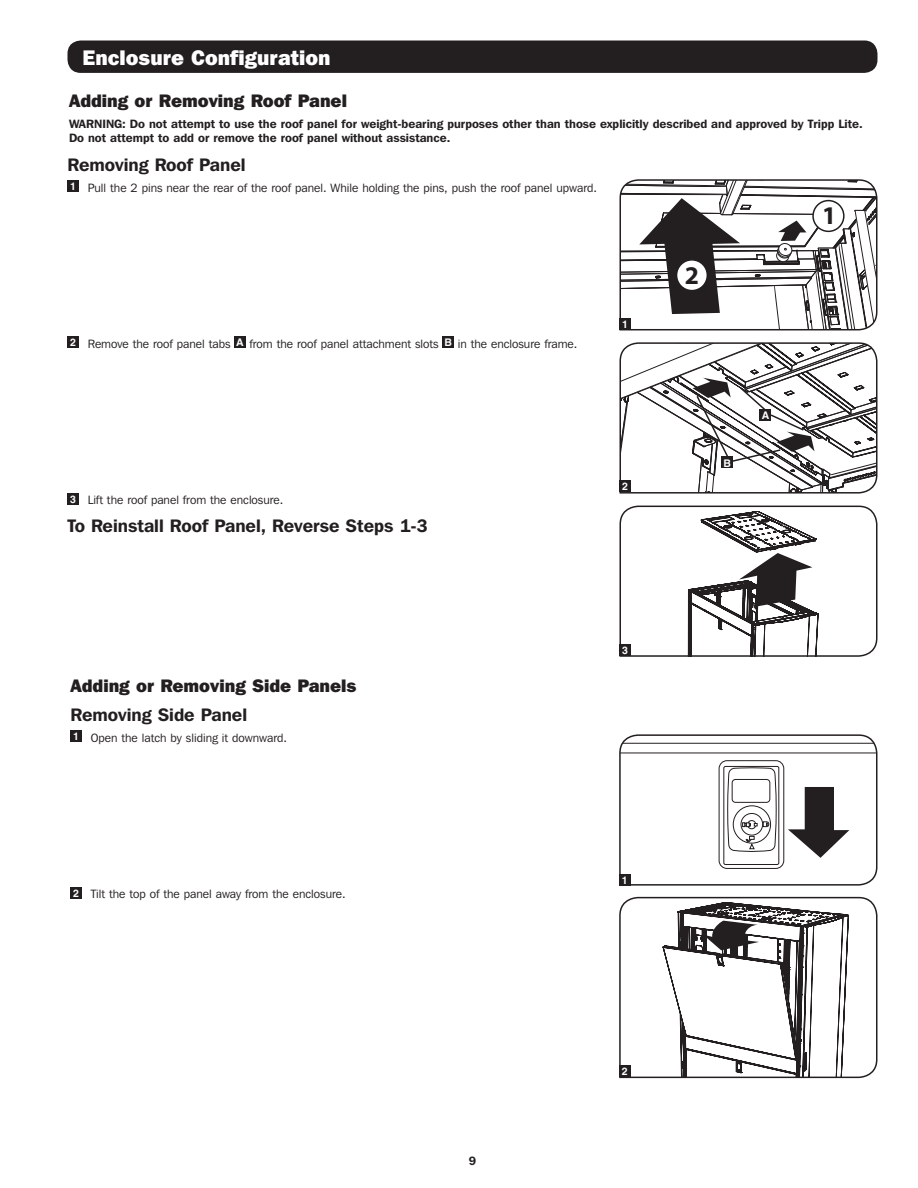
<style>
.page{position:relative;width:918px;height:1188px;background:#fff}
.page>*{position:absolute;margin:0;border:0;box-sizing:border-box;transform-origin:0 0}
.t1{font:700 25.65px "Myriad";color:#231f20}
.t2{font:800 21px "Franklin Gothic IT Cby BT";color:#fff}
.t3{font:600 18px "Franklin Gothic IT Cby BT";color:#231f20}
.t4{font:800 18px "Franklin Gothic IT Cby BT";color:#231f20}
.t5{font:12px "Franklin Gothic IT Cby BT";color:#231f20}
.t6{font:600 12px/14.4px "Franklin Gothic IT Cby BT";color:#231f20}
.t7{font:700 10.5px "Helvetica";color:#fff}
.s1{font-family:"Helvetica";font-weight:700;font-size:10.5px;color:#fff}
</style>
<div class="page">
<div style="left:67px;top:40px;width:811px;height:33px;background:#231f20;border-radius:13px"></div>
<div style="left:70px;top:731px;width:12px;height:11px;background:#231f20"></div>
<div style="left:70px;top:887px;width:12px;height:11px;background:#231f20"></div>
<svg style="left:619px;top:179px;width:259px;height:152px"></svg>
<svg style="left:619px;top:505px;width:259px;height:152px"></svg>
<svg style="left:619px;top:734px;width:259px;height:152px"></svg>
<svg style="left:619px;top:896px;width:259px;height:183px"></svg>
<div style="left:619px;top:874px;width:11px;height:11px;background:#231f20"></div>
<div style="left:619px;top:1066px;width:11px;height:11px;background:#231f20"></div>
<div style="left:620px;top:318px;width:11px;height:11px;background:#231f20"></div>
<div style="left:620px;top:644px;width:11px;height:12px;background:#231f20"></div>
<svg style="left:619px;top:342px;width:259px;height:152px"></svg>
<div style="left:68px;top:181px;width:11px;height:11px;background:#231f20"></div>
<div style="left:68px;top:337px;width:11px;height:11px;background:#231f20"></div>
<div style="left:234px;top:337px;width:12px;height:11px;background:#231f20"></div>
<div style="left:443px;top:337px;width:11px;height:11px;background:#231f20"></div>
<div style="left:68px;top:493px;width:11px;height:11px;background:#231f20"></div>
<h2 class="t2" style="left:83px;top:44px;width:250px">Enclosure Configuration</h2>
<h3 class="t4" style="left:69px;top:89px;width:280px">Adding or Removing Roof Panel</h3>
<p class="t6" style="left:69px;top:116px;width:795px">WARNING: Do not attempt to use the roof panel for weight-bearing purposes other than those explicitly described and approved by Tripp Lite.<br>Do not attempt to add or remove the roof panel without assistance.</p>
<h3 class="t3" style="left:68px;top:153px;width:180px">Removing Roof Panel</h3>
<p class="t5" style="left:70px;top:180px;width:528px"><span class="s1">1</span> Pull the 2 pins near the rear of the roof panel. While holding the pins, push the roof panel upward.</p>
<p class="t5" style="left:70px;top:336px;width:509px"><span class="s1">2</span> Remove the roof panel tabs <span class="s1">A</span> from the roof panel attachment slots <span class="s1">B</span> in the enclosure frame.</p>
<p class="t7" style="left:622px;top:317px;width:7px">1</p>
<p class="t5" style="left:70px;top:493px;width:215px"><span class="s1">3</span> Lift the roof panel from the enclosure.</p>
<h3 class="t3" style="left:68px;top:515px;width:362px">To Reinstall Roof Panel, Reverse Steps 1-3</h3>
<h3 class="t4" style="left:70px;top:675px;width:288px">Adding or Removing Side Panels</h3>
<h3 class="t3" style="left:70px;top:703px;width:178px">Removing Side Panel</h3>
<p class="t5" style="left:73px;top:730px;width:215px"><span class="s1">1</span> Open the latch by sliding it downward.</p>
<p class="t5" style="left:73px;top:887px;width:274px"><span class="s1">2</span> Tilt the top of the panel away from the enclosure.</p>
<p class="t7" style="left:622px;top:480px;width:7px">2</p>
<p class="t7" style="left:622px;top:644px;width:7px">3</p>
<p class="t7" style="left:622px;top:874px;width:7px">1</p>
<h1 class="t1" style="left:685px;top:262px;width:16px">2</h1>
<p class="t7" style="left:724px;top:456px;width:9px">B</p>
<p class="t7" style="left:762px;top:409px;width:9px">A</p>
<h1 class="t1" style="left:822px;top:203px;width:16px">1</h1>
<p class="t6" style="left:469px;top:1153px;width:9px">9</p>
<p class="t7" style="left:622px;top:1065px;width:7px">2</p>
</div>
